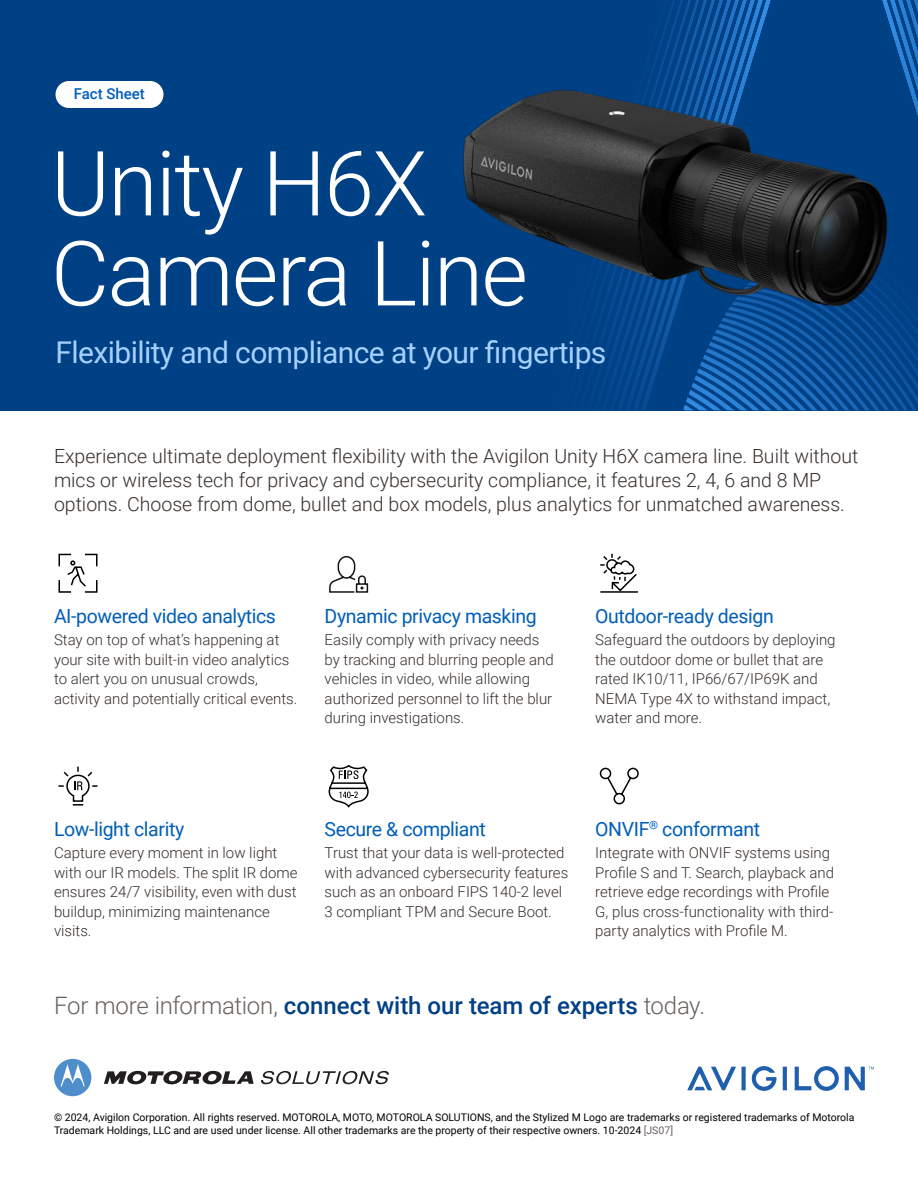
<style>
.page{position:relative;width:918px;height:1188px;background:#fff}
.page>*{position:absolute;margin:0;border:0;box-sizing:border-box;transform-origin:0 0}
.t1{font:300 90px/90px "Roboto";letter-spacing:-.02em;color:#fff}
.t2{font:30px "Roboto";letter-spacing:-.02em;color:#a6d1ff}
.t3{font:500 24px "Roboto";color:#004085}
.t4{font:300 19.5px/24px "Roboto";color:#352e2a}
.t5{font:19.5px "Roboto";letter-spacing:-.02em;color:#005eb8}
.t6{font:300 15px/19.5px "Roboto";color:#352e2a}
.t7{font:500 15px "Roboto";color:#005eb8}
.t8{font:10.5px/13.5px "Roboto";color:#000}
.s1{font-weight:300;color:#67615d}
.s2{color:#67615d}
</style>
<div class="page">
<div style="left:0;top:0;width:918px;height:411px;background:#004085"></div>
<svg style="left:908px;top:332px;width:10px;height:78px"></svg>
<img style="left:910px;top:92px;width:8px;height:24px">
<img style="left:908px;top:66px;width:10px;height:26px">
<img style="left:908px;top:40px;width:10px;height:26px">
<img style="left:908px;top:0;width:10px;height:40px">
<img style="left:914px;top:0;width:4px;height:14px">
<svg style="left:58px;top:553px;width:40px;height:40px"></svg>
<svg style="left:329px;top:556px;width:40px;height:37px"></svg>
<svg style="left:600px;top:553px;width:38px;height:40px"></svg>
<svg style="left:58px;top:766px;width:40px;height:40px"></svg>
<svg style="left:329px;top:765px;width:40px;height:43px"></svg>
<svg style="left:599px;top:767px;width:40px;height:38px"></svg>
<img style="left:463px;top:0;width:445px;height:411px">
<div style="left:56px;top:81px;width:108px;height:27px;background:#fff;border-radius:14px"></div>
<svg style="left:104px;top:1071px;width:150px;height:14px"></svg>
<svg style="left:261px;top:1071px;width:128px;height:13px"></svg>
<div style="left:54px;top:1059px;width:37px;height:37px;background:#4e8ecb;border-radius:50%"></div>
<svg style="left:61px;top:1064px;width:24px;height:22px"></svg>
<svg style="left:742px;top:1067px;width:4px;height:23px"></svg>
<svg style="left:783px;top:1067px;width:4px;height:23px"></svg>
<svg style="left:687px;top:1067px;width:49px;height:23px"></svg>
<svg style="left:795px;top:1066px;width:44px;height:25px"></svg>
<svg style="left:751px;top:1066px;width:26px;height:25px"></svg>
<svg style="left:845px;top:1067px;width:29px;height:23px"></svg>
<p class="t7" style="left:74px;top:88px;width:73px">Fact Sheet</p>
<h1 class="t1" style="left:51px;top:135px;width:479px">Unity H6X<br>Camera Line</h1>
<h2 class="t2" style="left:56px;top:331px;width:552px">Flexibility and compliance at your fingertips</h2>
<p class="t4" style="left:54px;top:443px;width:806px">Experience ultimate deployment flexibility with the Avigilon Unity H6X camera line. Built without mics or wireless tech for privacy and cybersecurity compliance, it features 2, 4, 6 and 8 MP options. Choose from dome, bullet and box models, plus analytics for unmatched awareness.</p>
<h3 class="t5" style="left:54px;top:602px;width:224px">AI-powered video analytics</h3>
<p class="t6" style="left:54px;top:630px;width:245px">Stay on top of what’s happening at your site with built-in video analytics to alert you on unusual crowds, activity and potentially critical events.</p>
<h3 class="t5" style="left:325px;top:602px;width:214px">Dynamic privacy masking</h3>
<p class="t6" style="left:325px;top:630px;width:231px">Easily comply with privacy needs by tracking and blurring people and vehicles in video, while allowing authorized personnel to lift the blur during investigations.</p>
<h3 class="t5" style="left:595px;top:602px;width:180px">Outdoor-ready design</h3>
<p class="t6" style="left:595px;top:630px;width:242px">Safeguard the outdoors by deploying the outdoor dome or bullet that are rated IK10/11, IP66/67/IP69K and<br>NEMA Type 4X to withstand impact, water and more.</p>
<h3 class="t5" style="left:54px;top:815px;width:132px">Low-light clarity</h3>
<p class="t6" style="left:54px;top:843px;width:245px">Capture every moment in low light with our IR models. The split IR dome ensures 24/7 visibility, even with dust buildup, minimizing maintenance visits.</p>
<h3 class="t5" style="left:325px;top:820px;width:163px">Secure &amp; compliant</h3>
<p class="t6" style="left:325px;top:843px;width:245px">Trust that your data is well-protected with advanced cybersecurity features such as an onboard FIPS 140-2 level 3 compliant TPM and Secure Boot.</p>
<h3 class="t5" style="left:595px;top:820px;width:166px">ONVIF<sup>®</sup> conformant</h3>
<p class="t6" style="left:595px;top:843px;width:240px">Integrate with ONVIF systems using Profile S and T. Search, playback and retrieve edge recordings with Profile G, plus cross-functionality with third&shy;party analytics with Profile M.</p>
<h3 class="t3" style="left:54px;top:996px;width:653px"><span class="s1">For more information,</span> connect with our team of experts <span class="s1">today.</span></h3>
<p class="t8" style="left:54px;top:1110px;width:802px">© 2024, Avigilon Corporation. All rights reserved. MOTOROLA, MOTO, MOTOROLA SOLUTIONS, and the Stylized M Logo are trademarks or registered trademarks of Motorola<br>Trademark Holdings, LLC and are used under license. All other trademarks are the property of their respective owners. 10-2024 <span class="s2">[JS07]</span></p>
</div>
